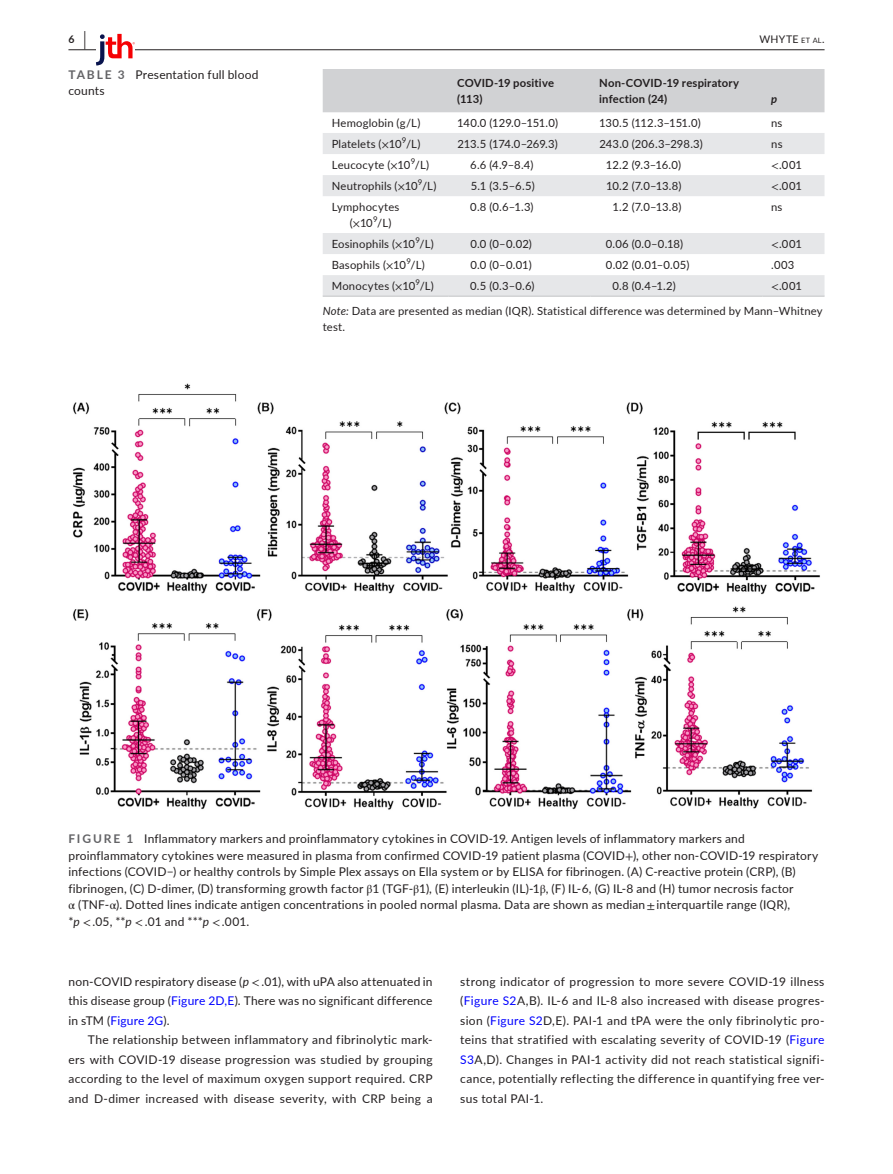
<style>
.page{position:relative;width:893px;height:1174px;background:#fff}
.page>*{position:absolute;margin:0;border:0;box-sizing:border-box;transform-origin:0 0}
.t1{font:12px/19.5px "Lato";letter-spacing:.015em;color:#231f20;text-align:justify}
.t2{font:11.25px/15.8px "Lato";letter-spacing:.015em;color:#231f20}
.t3{font:700 11.25px/15.8px "Lato";letter-spacing:.015em;color:#231f20}
.t4{font:11.25px "Lato";letter-spacing:-.01em;color:#231f20}
.t5{font:italic 700 11.25px "Lato";color:#231f20}
.t6{font:10.5px "Lato";color:#231f20}
.t7{font:700 10.5px "Lato";color:#231f20}
.t8{font:7.8px "Lato";color:#231f20}
.s1{font-size:19.5px}
.s2{font-style:inherit}
.s3{font-size:7.35px}
.s4{font-weight:700;color:#636366}
.s5{font-family:"STIX"}
.s6{font-style:italic}
.s7{color:#00f}
</style>
<div class="page">
<hr style="left:68px;top:49px;width:756px;height:1px;background:#231f20">
<svg style="left:96px;top:34px;width:39px;height:31px"></svg>
<img style="left:73px;top:383px;width:747px;height:427px">
<div style="left:323px;top:69px;width:501px;height:43px;background:#d1d2d4"></div>
<svg style="left:323px;top:133px;width:501px;height:162px;fill:#e6e7e9"></svg>
<hr style="left:323px;top:295px;width:125px;height:2px;background:#d1d2d4">
<hr style="left:448px;top:295px;width:142px;height:2px;background:#d1d2d4">
<hr style="left:590px;top:295px;width:172px;height:2px;background:#d1d2d4">
<hr style="left:762px;top:295px;width:62px;height:2px;background:#d1d2d4">
<p class="t7" style="left:68px;top:31px;width:19px">6 <span class="s1">|</span></p>
<p class="t6" style="left:759px;top:31px;width:66px"><span class="s2">W</span>HYTE <span class="s3">et al</span><span class="s2">.</span></p>
<p class="t1" style="left:68px;top:66px;width:191px;line-height:16.5px"><span class="s4">TABLE 3</span> Presentation full blood counts</p>
<p class="t3" style="left:457px;top:75px;width:98px">COVID-19 positive (113)</p>
<p class="t3" style="left:599px;top:75px;width:141px">Non-COVID-19 respiratory infection (24)</p>
<p class="t5" style="left:771px;top:91px;width:8px">p</p>
<p class="t2" style="left:332px;top:115px;width:90px">Hemoglobin (g/L)</p>
<p class="t2" style="left:457px;top:115px;width:102px">140.0 (129.0–151.0)</p>
<p class="t2" style="left:599px;top:115px;width:103px">130.5 (112.3–151.0)</p>
<p class="t2" style="left:771px;top:115px;width:13px">ns</p>
<p class="t2" style="left:332px;top:136px;width:90px">Platelets (<span class="s5">×</span>10 /L)</p>
<p class="t8" style="left:402px;top:135px;width:6px">9</p>
<p class="t4" style="left:457px;top:136px;width:102px">213.5 (174.0–269.3)</p>
<p class="t2" style="left:599px;top:136px;width:105px">243.0 (206.3–298.3)</p>
<p class="t2" style="left:771px;top:136px;width:13px">ns</p>
<p class="t2" style="left:332px;top:157px;width:99px">Leucocyte (<span class="s5">×</span>10 /L)</p>
<p class="t8" style="left:411px;top:156px;width:6px">9</p>
<p class="t2" style="left:470px;top:157px;width:65px">6.6 (4.9–8.4)</p>
<p class="t2" style="left:606px;top:157px;width:77px">12.2 (9.3–16.0)</p>
<p class="t2" style="left:771px;top:157px;width:32px"><span class="s5">&lt;</span>.001</p>
<p class="t2" style="left:332px;top:178px;width:106px">Neutrophils (<span class="s5">×</span>10 /L)</p>
<p class="t8" style="left:418px;top:177px;width:6px">9</p>
<p class="t2" style="left:471px;top:178px;width:65px">5.1 (3.5–6.5)</p>
<p class="t2" style="left:606px;top:178px;width:77px">10.2 (7.0–13.8)</p>
<p class="t2" style="left:771px;top:178px;width:32px"><span class="s5">&lt;</span>.001</p>
<p class="t2" style="left:350px;top:199px;width:51px;text-indent:-18px">Lymphocytes (<span class="s5">×</span>10 /L)</p>
<p class="t8" style="left:373px;top:213px;width:6px">9</p>
<p class="t2" style="left:470px;top:199px;width:65px">0.8 (0.6–1.3)</p>
<p class="t2" style="left:612px;top:199px;width:71px">1.2 (7.0–13.8)</p>
<p class="t2" style="left:771px;top:199px;width:13px">ns</p>
<p class="t8" style="left:415px;top:234px;width:6px">9</p>
<p class="t2" style="left:470px;top:236px;width:63px">0.0 (0–0.02)</p>
<p class="t2" style="left:606px;top:236px;width:79px">0.06 (0.0–0.18)</p>
<p class="t2" style="left:771px;top:236px;width:32px"><span class="s5">&lt;</span>.001</p>
<p class="t2" style="left:332px;top:257px;width:94px">Basophils (<span class="s5">×</span>10 /L)</p>
<p class="t2" style="left:332px;top:236px;width:104px">Eosinophils (<span class="s5">×</span>10 /L)</p>
<p class="t8" style="left:406px;top:256px;width:6px">9</p>
<p class="t2" style="left:470px;top:257px;width:63px">0.0 (0–0.01)</p>
<p class="t2" style="left:606px;top:257px;width:85px">0.02 (0.01–0.05)</p>
<p class="t2" style="left:771px;top:257px;width:25px">.003</p>
<p class="t2" style="left:332px;top:278px;width:104px">Monocytes (<span class="s5">×</span>10 /L)</p>
<p class="t8" style="left:415px;top:277px;width:6px">9</p>
<p class="t2" style="left:470px;top:278px;width:66px">0.5 (0.3–0.6)</p>
<p class="t2" style="left:613px;top:278px;width:65px">0.8 (0.4–1.2)</p>
<p class="t2" style="left:771px;top:278px;width:32px"><span class="s5">&lt;</span>.001</p>
<p class="t2" style="left:323px;top:302px;width:501px"><span class="s6">Note:</span> Data are presented as median (IQR). Statistical difference was determined by Mann–Whitney test.</p>
<p class="t1" style="left:68px;top:830px;width:751px;line-height:16.5px;text-align:left"><span class="s4">FIGURE 1</span> Inflammatory markers and proinflammatory cytokines in COVID-19. Antigen levels of inflammatory markers and proinflammatory cytokines were measured in plasma from confirmed COVID-19 patient plasma (COVID<span class="s5">+</span>), other non-COVID-19 respiratory infections (COVID−) or healthy controls by Simple Plex assays on Ella system or by ELISA for fibrinogen. (A) C-reactive protein (CRP), (B) fibrinogen, (C) D-dimer, (D) transforming growth factor <span class="s5">β</span>1 (TGF-<span class="s5">β</span>1), (E) interleukin (IL)-1<span class="s5">β</span>, (F) IL-6, (G) IL-8 and (H) tumor necrosis factor<br><span class="s5">α</span> (TNF-<span class="s5">α</span>). Dotted lines indicate antigen concentrations in pooled normal plasma. Data are shown as median <span class="s5">±</span> interquartile range (IQR),<br>*<span class="s6">p</span> <span class="s5">&lt;</span> .05, **<span class="s6">p</span> <span class="s5">&lt;</span> .01 and ***<span class="s6">p</span> <span class="s5">&lt;</span> .001.</p>
<p class="t1" style="left:68px;top:971px;width:366px">non-COVID respiratory disease (<span class="s6">p</span> <span class="s5">&lt;</span> .01), with uPA also attenuated in this disease group (<span class="s7">Figure 2D,E</span>). There was no significant difference in sTM (<span class="s7">Figure 2G</span>).</p>
<p class="t1" style="left:68px;top:1029px;width:366px;text-indent:20px">The relationship between inflammatory and fibrinolytic mark&shy;ers with COVID-19 disease progression was studied by grouping according to the level of maximum oxygen support required. CRP and D-dimer increased with disease severity, with CRP being a</p>
<p class="t1" style="left:460px;top:971px;width:366px">strong indicator of progression to more severe COVID-19 illness (<span class="s7">Figure S2</span>A,B). IL-6 and IL-8 also increased with disease progres&shy;sion (<span class="s7">Figure S2</span>D,E). PAI-1 and tPA were the only fibrinolytic pro&shy;teins that stratified with escalating severity of COVID-19 (<span class="s7">Figure S3</span>A,D). Changes in PAI-1 activity did not reach statistical signifi&shy;cance, potentially reflecting the difference in quantifying free ver&shy;sus total PAI-1.</p>
</div>
